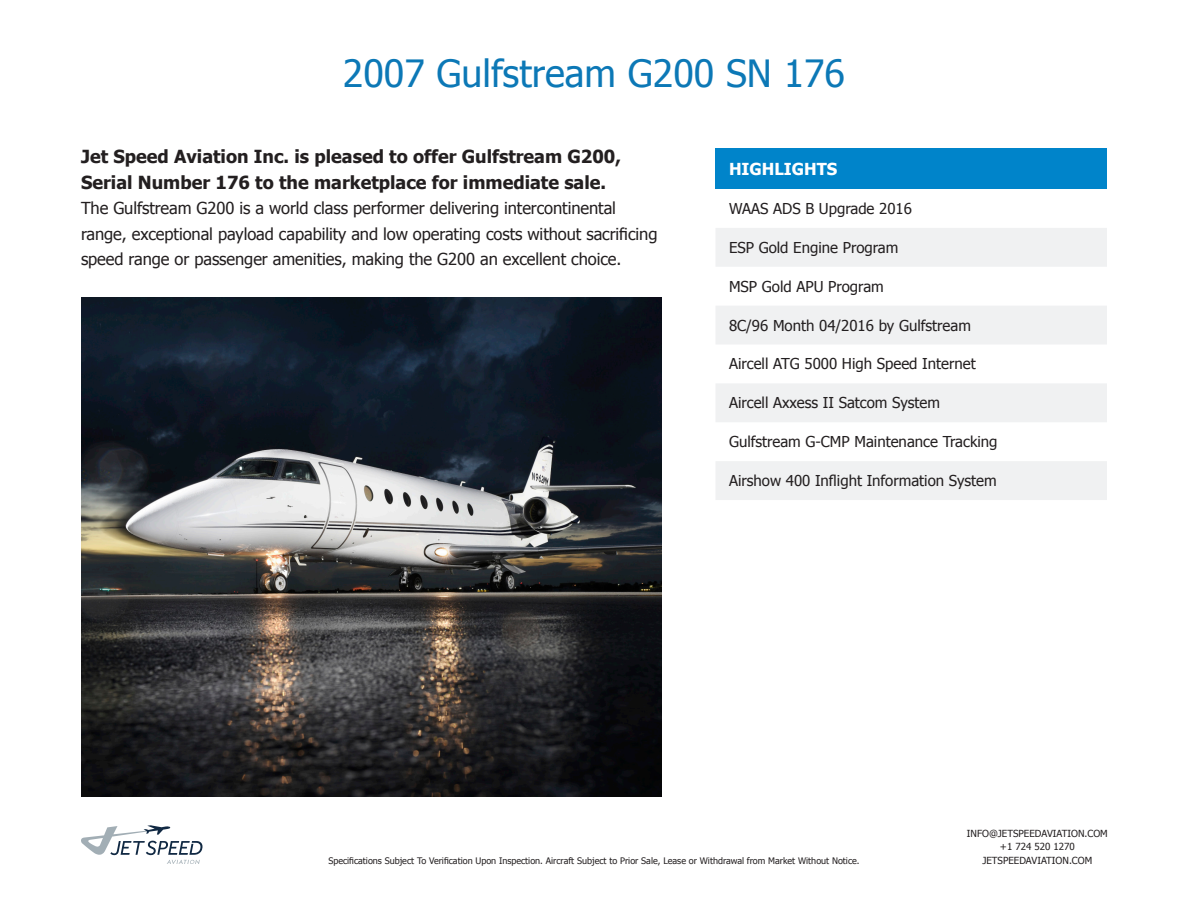
<style>
.page{position:relative;width:1188px;height:918px;background:#fff}
.page>*{position:absolute;margin:0;border:0;box-sizing:border-box;transform-origin:0 0}
.t1{font:37.5px "Tahoma";color:#0c78b6}
.t2{font:700 18px/25.5px "Tahoma";color:#231f20}
.t3{font:16.5px/25.5px "Tahoma";letter-spacing:-.005em;color:#231f20}
.t4{font:700 16.5px "Tahoma";color:#fff}
.t5{font:15px "Tahoma";color:#231f20}
.t6{font:9.75px/13.5px "Tahoma";color:#231f20;text-align:center}
.t7{font:9px "Tahoma";color:#231f20}
</style>
<div class="page">
<svg style="left:81px;top:825px;width:121px;height:39px"></svg>
<div style="left:716px;top:148px;width:391px;height:41px;background:#0084ca"></div>
<svg style="left:716px;top:228px;width:391px;height:272px;fill:#f0f1f2"></svg>
<img style="left:81px;top:297px;width:581px;height:499px">
<p class="t1" style="left:343px;top:48px;width:504px">2007 Gulfstream G200 SN 176</p>
<p class="t2" style="left:81px;top:143px;width:541px">Jet Speed Aviation Inc. is pleased to offer Gulfstream G200,<br>Serial Number 176 to the marketplace for immediate sale.</p>
<p class="t3" style="left:81px;top:195px;width:578px">The Gulfstream G200 is a world class performer delivering intercontinental range, exceptional payload capability and low operating costs without sacrificing speed range or passenger amenities, making the G200 an excellent choice.</p>
<p class="t4" style="left:729px;top:157px;width:110px">HIGHLIGHTS</p>
<p class="t5" style="left:729px;top:198px;width:185px">WAAS ADS B Upgrade 2016</p>
<p class="t5" style="left:729px;top:237px;width:171px">ESP Gold Engine Program</p>
<p class="t5" style="left:729px;top:276px;width:156px">MSP Gold APU Program</p>
<p class="t5" style="left:729px;top:315px;width:243px">8C/96 Month 04/2016 by Gulfstream</p>
<p class="t5" style="left:729px;top:354px;width:248px">Aircell ATG 5000 High Speed Internet</p>
<p class="t5" style="left:729px;top:393px;width:213px">Aircell Axxess II Satcom System</p>
<p class="t5" style="left:729px;top:432px;width:270px">Gulfstream G-CMP Maintenance Tracking</p>
<p class="t5" style="left:729px;top:471px;width:269px">Airshow 400 Inflight Information System</p>
<p class="t7" style="left:328px;top:854px;width:533px">Specifications Subject To Verification Upon Inspection. Aircraft Subject to Prior Sale, Lease or Withdrawal from Market Without Notice.</p>
<p class="t6" style="left:967px;top:826px;width:142px">INFO@JETSPEEDAVIATION.COM +1 724 520 1270<br>JETSPEEDAVIATION.COM</p>
</div>
